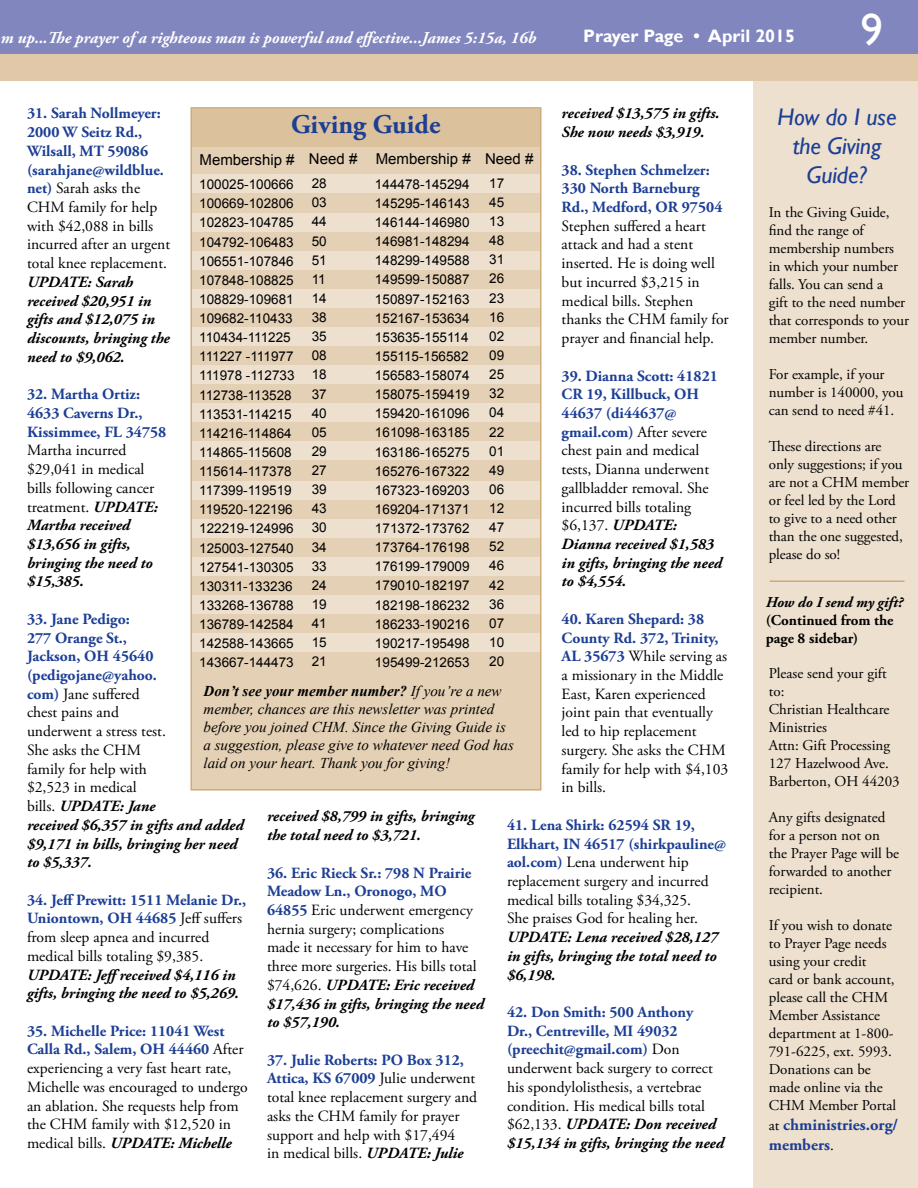
<style>
.page{position:relative;width:918px;height:1188px;background:#fff}
.page>*{position:absolute;margin:0;border:0;box-sizing:border-box;transform-origin:0 0}
.t1{font:45px "Adobe Garamond Pro";color:#fff}
.t2{font:45px "Gill Sans";color:#fff}
.t3{font:700 27px "Adobe Garamond Pro";color:#1c3e94}
.t4{font:italic 24px/28.8px "Gill Sans";letter-spacing:-.005em;color:#1c3e94;text-align:center}
.t5{font:18px "Adobe Garamond Pro";color:#fff}
.t6{font:700 18px "Gill Sans";color:#fff}
.t7{font:italic 700 16.5px "Adobe Garamond Pro";color:#fff}
.t8{font:700 16.5px/19.8px "Adobe Garamond Pro";color:#1c3e94}
.t9{font:15.6px/18.8px "Adobe Garamond Pro";color:#000}
.t10{font:italic 700 15.6px/18.8px "Adobe Garamond Pro";color:#000}
.t11{font:700 15.6px/18.8px "Adobe Garamond Pro";color:#1c3e94}
.t12{font:15px/18px "Adobe Garamond Pro";letter-spacing:-.005em;color:#000}
.t13{font:italic 15px/18px "Times New Roman";color:#000}
.t14{font:15px "Arial";color:#000}
.t15{font:700 15px/18px "Adobe Garamond Pro";color:#000}
.t16{font:italic 700 15px "Adobe Garamond Pro";color:#000}
.t17{font:13.5px/19.2px "Arial";color:#000;text-align:justify}
.s1{font-weight:700;color:#1c3e94}
.s2{font-weight:400;font-style:normal}
.s3{font-weight:700;font-style:italic}
.s4{font-weight:700}
.s5{font-weight:400;font-size:15px;color:#000}
</style>
<div class="page">
<hr style="left:753px;top:81px;width:1px;height:1107px;background:#cfab7a">
<div style="left:754px;top:81px;width:164px;height:1107px;background:#ede0cf"></div>
<hr style="left:770px;top:580px;width:134px;height:2px;background:#cfab7a">
<div style="left:0;top:0;width:918px;height:54px;background:#8286be"></div>
<div style="left:0;top:54px;width:918px;height:27px;background:#e0c8a8"></div>
<div style="left:190px;top:107px;width:352px;height:684px;background:#e4d0b5;border:2px solid #cfab7a"></div>
<div style="left:192px;top:441px;width:348px;height:19px;background:#ede0cf"></div>
<div style="left:192px;top:174px;width:348px;height:19px;background:#ede0cf"></div>
<div style="left:192px;top:213px;width:348px;height:18px;background:#ede0cf"></div>
<div style="left:192px;top:251px;width:348px;height:19px;background:#ede0cf"></div>
<div style="left:192px;top:289px;width:348px;height:19px;background:#ede0cf"></div>
<div style="left:192px;top:327px;width:348px;height:19px;background:#ede0cf"></div>
<div style="left:192px;top:365px;width:348px;height:19px;background:#ede0cf"></div>
<div style="left:192px;top:403px;width:348px;height:19px;background:#ede0cf"></div>
<div style="left:192px;top:109px;width:348px;height:38px;background:#dbc19c"></div>
<div style="left:192px;top:481px;width:348px;height:19px;background:#ede0cf"></div>
<div style="left:192px;top:519px;width:348px;height:19px;background:#ede0cf"></div>
<div style="left:192px;top:558px;width:348px;height:18px;background:#ede0cf"></div>
<div style="left:192px;top:596px;width:348px;height:18px;background:#ede0cf"></div>
<div style="left:192px;top:633px;width:348px;height:19px;background:#ede0cf"></div>
<p class="t7" style="left:1px;top:28px;width:537px">m up...The prayer of a righteous man is powerful and effective...James 5:15a, 16b</p>
<p class="t6" style="left:583px;top:25px;width:213px">Prayer Page • April 2015</p>
<p class="t5" style="left:593px;top:26px;width:204px">Praye Page • October 2008</p>
<h1 class="t1" style="left:861px;top:-9px;width:24px">9</h1>
<h1 class="t2" style="left:861px;top:3px;width:24px">9</h1>
<p class="t9" style="left:27px;top:105px;width:145px"><span class="s1">31. Sarah Nollmeyer:<br>2000 W Seitz Rd.,<br>Wilsall, MT 59086 (sarahjane@wildblue. net)</span> Sarah asks the<br>CHM family for help with $42,088 in bills incurred after an urgent total knee replacement.</p>
<p class="t10" style="left:27px;top:273px;width:144px">UPDATE: Sarah received $20,951 in gifts and $12,075 in discounts, bringing the need to $9,062.</p>
<p class="t11" style="left:27px;top:385px;width:141px">32. Martha Ortiz:<br>4633 Caverns Dr.,<br>Kissimmee, FL 34758</p>
<p class="t10" style="left:27px;top:441px;width:132px"><span class="s2">Martha incurred $29,041 in medical bills following cancer treatment.</span> UPDATE:<br>Martha received $13,656 in gifts, bringing the need to $15,385.</p>
<p class="t9" style="left:27px;top:610px;width:218px"><span class="s1">33. Jane Pedigo:<br>277 Orange St.,<br>Jackson, OH 45640 (pedigojane@yahoo.<br>com)</span> Jane suffered<br>chest pains and<br>underwent a stress test.<br>She asks the CHM<br>family for help with<br>$2,523 in medical<br>bills. <span class="s3">UPDATE: Jane<br>received $6,357 in gifts and added $9,171 in bills, bringing her need to $5,337.</span></p>
<p class="t9" style="left:27px;top:891px;width:221px"><span class="s1">34. Jeff Prewitt: 1511 Melanie Dr.,<br>Uniontown, OH 44685</span> Jeff suffers from sleep apnea and incurred medical bills totaling $9,385.</p>
<p class="t10" style="left:27px;top:966px;width:214px">UPDATE: Jeffreceived $4,116 in gifts, bringing the need to $5,269.</p>
<p class="t9" style="left:27px;top:1022px;width:222px"><span class="s1">35. Michelle Price: 11041 West Calla Rd., Salem, OH 44460</span> After experiencing a very fast heart rate, Michelle was encouraged to undergo an ablation. She requests help from the CHM family with $12,520 in medical bills. <span class="s3">UPDATE: Michelle</span></p>
<p class="t10" style="left:562px;top:104px;width:160px">received $13,575 in gifts.<br>She now needs $3,919.</p>
<p class="t11" style="left:562px;top:161px;width:162px">38. Stephen Schmelzer:<br>330 North Barneburg<br>Rd., Medford, OR 97504</p>
<p class="t9" style="left:562px;top:217px;width:169px">Stephen suffered a heart attack and had a stent inserted. He is doing well but incurred $3,215 in medical bills. Stephen thanks the CHM family for prayer and financial help.</p>
<p class="t9" style="left:562px;top:367px;width:162px"><span class="s1">39. Dianna Scott: 41821<br>CR 19, Killbuck, OH<br>44637 (di44637@ gmail.com)</span> After severe chest pain and medical tests, Dianna underwent gallbladder removal. She incurred bills totaling $6,137. <span class="s3">UPDATE:<br>Dianna received $1,583 in gifts, bringing the need to $4,554.</span></p>
<p class="t9" style="left:562px;top:610px;width:168px"><span class="s1">40. Karen Shepard: 38<br>County Rd. 372, Trinity,<br>AL 35673</span> While serving as a missionary in the Middle<br>East, Karen experienced joint pain that eventually led to hip replacement surgery. She asks the CHM family for help with $4,103 in bills.</p>
<p class="t9" style="left:507px;top:816px;width:221px"><span class="s1">41. Lena Shirk: 62594 SR 19,<br>Elkhart, IN 46517 (shirkpauline@ aol.com)</span> Lena underwent hip replacement surgery and incurred medical bills totaling $34,325.<br>She praises God for healing her.</p>
<p class="t10" style="left:507px;top:928px;width:212px;text-align:justify">UPDATE: Lena received $28,127 in gifts, bringing the total need to $6,198.</p>
<p class="t9" style="left:507px;top:1003px;width:219px"><span class="s1">42. Don Smith: 500 Anthony<br>Dr., Centreville, MI 49032 (preechit@gmail.com)</span> Don underwent back surgery to correct his spondylolisthesis, a vertebrae condition. His medical bills total $62,133. <span class="s3">UPDATE: Don received $15,134 in gifts, bringing the need</span></p>
<h2 class="t3" style="left:291px;top:109px;width:151px">Giving Guide</h2>
<p class="t14" style="left:200px;top:149px;width:335px">Membership # Need # Membership # Need #</p>
<p class="t17" style="left:199px;top:175px;width:97px;text-align:left">100025-100666<br>100669-102806<br>102823-104785<br>104792-106483<br>106551-107846<br>107848-108825<br>108829-109681<br>109682-110433<br>110434-111225<br>111227 -111977<br>111978 -112733<br>112738-113528<br>113531-114215<br>114216-114864<br>114865-115608<br>115614-117378<br>117399-119519<br>119520-122196<br>122219-124996<br>125003-127540<br>127541-130305<br>130311-133236<br>133268-136788<br>136789-142584<br>142588-143665<br>143667-144473</p>
<p class="t17" style="left:312px;top:174px;width:17px">28<br>03<br>44<br>50<br>51<br>11<br>14<br>38<br>35<br>08<br>18<br>37<br>40<br>05<br>29<br>27<br>39<br>43<br>30<br>34<br>33<br>24<br>19<br>41<br>15<br>21</p>
<p class="t17" style="left:375px;top:175px;width:96px">144478-145294<br>145295-146143<br>146144-146980<br>146981-148294<br>148299-149588<br>149599-150887<br>150897-152163<br>152167-153634<br>153635-155114<br>155115-156582<br>156583-158074<br>158075-159419<br>159420-161096<br>161098-163185<br>163186-165275<br>165276-167322<br>167323-169203<br>169204-171371<br>171372-173762<br>173764-176198<br>176199-179009<br>179010-182197<br>182198-186232<br>186233-190216<br>190217-195498<br>195499-212653</p>
<p class="t17" style="left:489px;top:174px;width:17px">17<br>45<br>13<br>48<br>31<br>26<br>23<br>16<br>02<br>09<br>25<br>32<br>04<br>22<br>01<br>49<br>06<br>12<br>47<br>52<br>46<br>42<br>36<br>07<br>10<br>20</p>
<p class="t13" style="left:204px;top:682px;width:312px"><span class="s4">Don’t see your member number?</span> If you’re a new member, chances are this newsletter was printed before you joined CHM. Since the Giving Guide is a suggestion, please give to whatever need God has laid on your heart. Thank you for giving!</p>
<p class="t10" style="left:267px;top:807px;width:209px">received $8,799 in gifts, bringing the total need to $3,721.</p>
<p class="t9" style="left:267px;top:864px;width:219px"><span class="s1">36. Eric Rieck Sr.: 798 N Prairie<br>Meadow Ln., Oronogo, MO<br>64855</span> Eric underwent emergency hernia surgery; complications<br>made it necessary for him to have three more surgeries. His bills total $74,626. <span class="s3">UPDATE: Eric received $17,436 in gifts, bringing the need to $57,190.</span></p>
<p class="t9" style="left:267px;top:1051px;width:212px"><span class="s1">37. Julie Roberts: PO Box 312,<br>Attica, KS 67009</span> Julie underwent total knee replacement surgery and asks the CHM family for prayer support and help with $17,494<br>in medical bills. <span class="s3">UPDATE: Julie</span></p>
<h3 class="t4" style="left:778px;top:103px;width:121px">How do I use the Giving<br>Guide?</h3>
<p class="t12" style="left:769px;top:204px;width:142px">In the Giving Guide, find the range of membership numbers in which your number falls. You can send a<br>gift to the need number that corresponds to your member number.</p>
<p class="t12" style="left:769px;top:366px;width:136px">For example, if your number is 140000, you can send to need #41.</p>
<p class="t12" style="left:769px;top:438px;width:142px">These directions are only suggestions; if you are not a CHM member or feel led by the Lord to give to a need other than the one suggested, please do so!</p>
<p class="t16" style="left:766px;top:594px;width:139px">How do I send my gift?</p>
<p class="t15" style="left:766px;top:612px;width:129px">(Continued from the page 8 sidebar)</p>
<p class="t12" style="left:769px;top:665px;width:133px">Please send your gift to:<br>Christian Healthcare<br>Ministries<br>Attn: Gift Processing<br>127 Hazelwood Ave.<br>Barberton, OH 44203</p>
<p class="t12" style="left:769px;top:809px;width:132px">Any gifts designated for a person not on the Prayer Page will be forwarded to another recipient.</p>
<p class="t12" style="left:769px;top:917px;width:129px">If you wish to donate to Prayer Page needs using your credit<br>card or bank account, please call the CHM<br>Member Assistance department at 1-800-<br>791-6225, ext. 5993.<br>Donations can be made online via the<br>CHM Member Portal</p>
<p class="t8" style="left:769px;top:1115px;width:131px"><span class="s5">at</span> chministries.org/ members<span class="s5">.</span></p>
</div>
